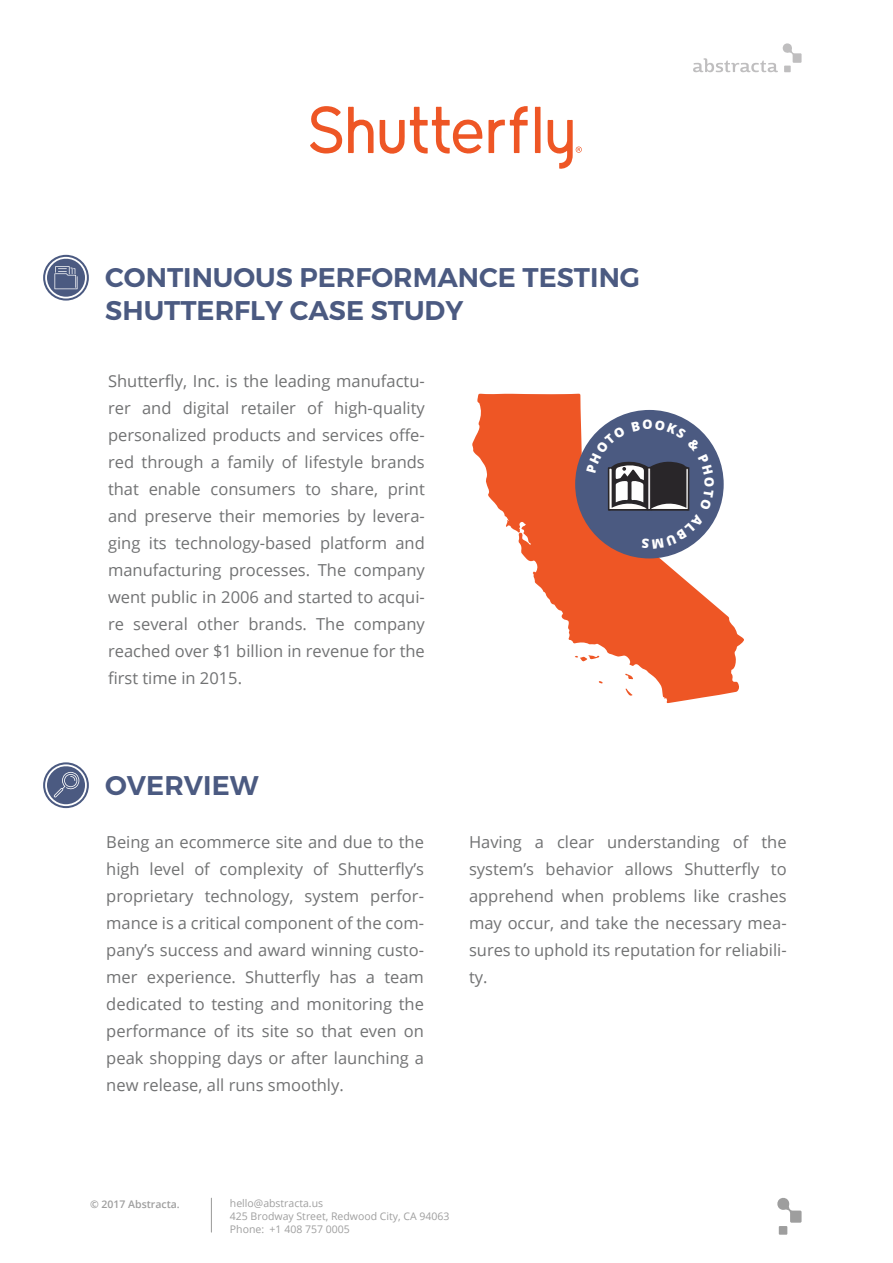
<style>
.page{position:relative;width:893px;height:1263px;background:#fff}
.page>*{position:absolute;margin:0;border:0;box-sizing:border-box;transform-origin:0 0}
.t1{font:600 27px/32.4px "Montserrat";color:#4b5a81}
.t2{font:16.5px/27px "Open Sans";color:#717273;text-align:justify}
.t3{font:10.5px/12.6px "Open Sans";color:#5e5e5e}
.t4{font:600 10.5px "Open Sans";color:#5e5e5e}
</style>
<div class="page">
<svg style="left:472px;top:393px;width:272px;height:310px"></svg>
<svg style="left:625px;top:674px;width:8px;height:5px"></svg>
<svg style="left:625px;top:688px;width:8px;height:8px"></svg>
<svg style="left:575px;top:655px;width:24px;height:7px"></svg>
<svg style="left:529px;top:522px;width:5px;height:3px"></svg>
<div style="left:575px;top:410px;width:149px;height:148px;background:#4b5a81;border-radius:50%"></div>
<svg style="left:43px;top:255px;width:46px;height:46px"></svg>
<svg style="left:43px;top:762px;width:46px;height:46px"></svg>
<svg style="left:310px;top:106px;width:32px;height:47px"></svg>
<svg style="left:535px;top:107px;width:6px;height:46px"></svg>
<svg style="left:488px;top:106px;width:40px;height:47px"></svg>
<svg style="left:348px;top:107px;width:134px;height:47px"></svg>
<svg style="left:548px;top:120px;width:34px;height:49px"></svg>
<svg style="left:45px;top:257px;width:42px;height:42px"></svg>
<svg style="left:45px;top:764px;width:42px;height:42px"></svg>
<svg style="left:693px;top:43px;width:109px;height:29px"></svg>
<div style="left:779px;top:1226px;width:8px;height:9px;background:#9e9e9e"></div>
<svg style="left:777px;top:1198px;width:25px;height:25px"></svg>
<hr style="left:211px;top:1198px;width:1px;height:34px;background:#545453">
<svg style="left:586px;top:419px;width:128px;height:130px"></svg>
<h1 class="t1" style="left:105px;top:262px;width:536px">CONTINUOUS PERFORMANCE TESTING<br>SHUTTERFLY CASE STUDY</h1>
<p class="t2" style="left:108px;top:367px;width:318px">Shutterfly, Inc. is the leading manufactu&shy;rer and digital retailer of high-quality personalized products and services offe&shy;red through a family of lifestyle brands that enable consumers to share, print and preserve their memories by levera&shy;ging its technology-based platform and manufacturing processes. The company went public in 2006 and started to acqui&shy;re several other brands. The company reached over $1 billion in revenue for the first time in 2015.</p>
<h1 class="t1" style="left:105px;top:770px;width:155px">OVERVIEW</h1>
<p class="t2" style="left:106px;top:828px;width:319px">Being an ecommerce site and due to the high level of complexity of Shutterfly’s proprietary technology, system perfor&shy;mance is a critical component of the com&shy;pany’s success and award winning custo&shy;mer experience. Shutterfly has a team dedicated to testing and monitoring the performance of its site so that even on peak shopping days or after launching a new release, all runs smoothly.</p>
<p class="t2" style="left:469px;top:828px;width:319px">Having a clear understanding of the system’s behavior allows Shutterfly to apprehend when problems like crashes may occur, and take the necessary mea&shy;sures to uphold its reputation for reliabili&shy;ty.</p>
<p class="t4" style="left:90px;top:1197px;width:91px">© 2017 Abstracta.</p>
<p class="t3" style="left:230px;top:1197px;width:221px">hello@abstracta.us<br>425 Brodway Street, Redwood City, CA 94063<br>Phone: +1 408 757 0005</p>
</div>
